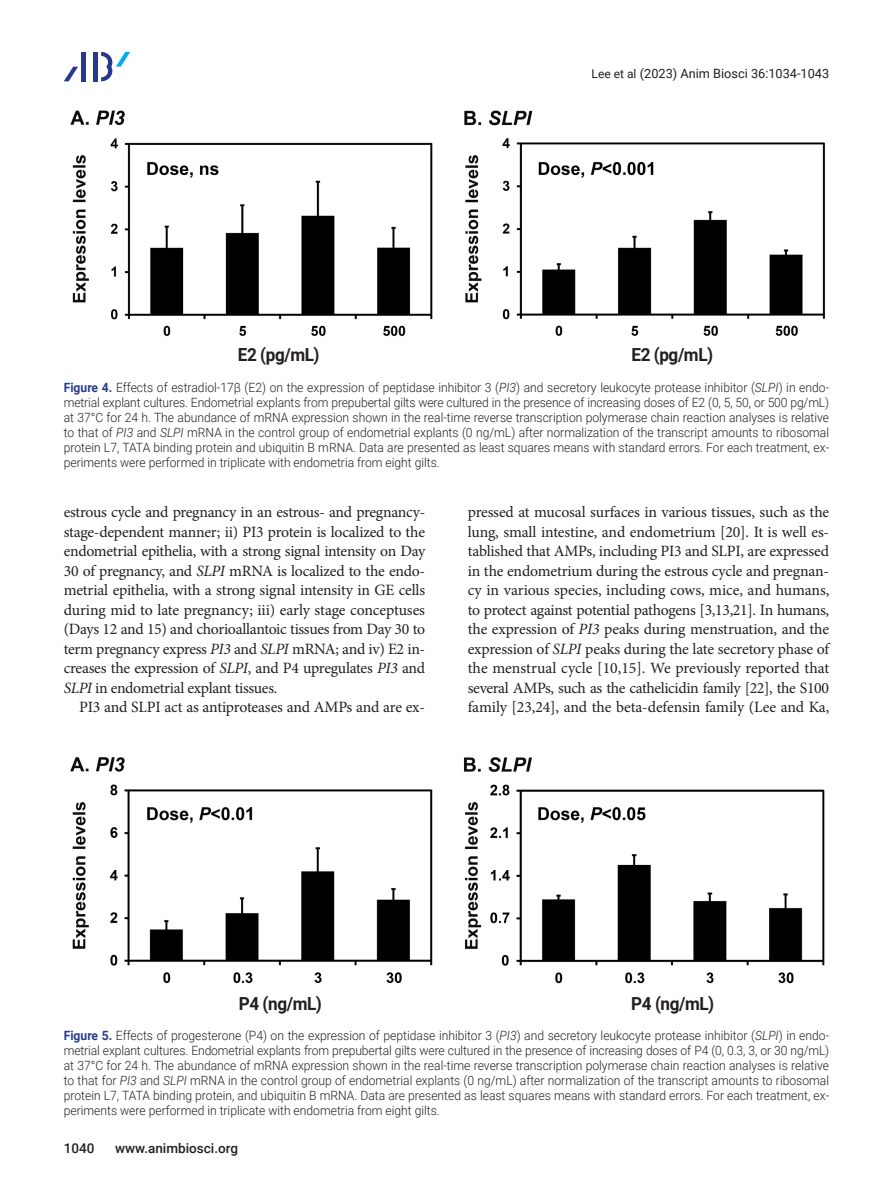
<style>
.page{position:relative;width:893px;height:1191px;background:#fff}
.page>*{position:absolute;margin:0;border:0;box-sizing:border-box;transform-origin:0 0}
.그림_지문{font:700 18px "Roboto";letter-spacing:-.025em;color:#231f20;scale:.95 1}
.본문{font:15.75px/19.5px "Minion Pro";letter-spacing:-.015em;color:#231f20;text-align:justify}
.t1{font:500 13.5px "Roboto";color:#231f20}
.표_그림__제목{font:300 12.75px/15px "Roboto";color:#231f20;text-align:justify;scale:.95 1}
.t2{font:12.75px "Roboto";color:#231f20}
.s1{font-size:12px}
.s2{font-weight:700;color:#253f8e}
.s3{font-style:italic}
</style>
<div class="page">
<div style="left:93px;top:52px;width:5px;height:29px;background:#283890"></div>
<hr style="left:82px;top:52px;width:4px;height:29px;background:#283890">
<svg style="left:64px;top:67px;width:14px;height:14px"></svg>
<svg style="left:101px;top:52px;width:29px;height:29px"></svg>
<img style="left:70px;top:110px;width:755px;height:227px">
<img style="left:70px;top:757px;width:755px;height:227px">
<p class="t2" style="left:592px;top:65px;width:239px"><span class="s1">Lee et al</span> (2023) Anim Biosci 36:1034-1043</p>
<p class="그림_지문" style="left:238px;top:342px;width:88px">E2 (pg/mL)</p>
<p class="그림_지문" style="left:631px;top:342px;width:88px">E2 (pg/mL)</p>
<p class="표_그림__제목" style="left:64px;top:379px;width:807px"><span class="s2">Figure 4.</span> Effects of estradiol-17β (E2) on the expression of peptidase inhibitor 3 (<span class="s3">PI3</span>) and secretory leukocyte protease inhibitor (<span class="s3">SLPI</span>) in endo&shy;metrial explant cultures. Endometrial explants from prepubertal gilts were cultured in the presence of increasing doses of E2 (0, 5, 50, or 500 pg/mL) at 37°C for 24 h. The abundance of mRNA expression shown in the real-time reverse transcription polymerase chain reaction analyses is relative to that of <span class="s3">PI3</span> and <span class="s3">SLPI</span> mRNA in the control group of endometrial explants (0 ng/mL) after normalization of the transcript amounts to ribosomal protein L7, TATA binding protein and ubiquitin B mRNA. Data are presented as least squares means with standard errors. For each treatment, ex&shy;periments were performed in triplicate with endometria from eight gilts.</p>
<p class="본문" style="left:64px;top:502px;width:363px">estrous cycle and pregnancy in an estrous- and pregnancy&shy;stage-dependent manner; ii) PI3 protein is localized to the endometrial epithelia, with a strong signal intensity on Day 30 of pregnancy, and <span class="s3">SLPI</span> mRNA is localized to the endo&shy;metrial epithelia, with a strong signal intensity in GE cells during mid to late pregnancy; iii) early stage conceptuses (Days 12 and 15) and chorioallantoic tissues from Day 30 to term pregnancy express <span class="s3">PI3</span> and <span class="s3">SLPI</span> mRNA; and iv) E2 in&shy;creases the expression of <span class="s3">SLPI</span>, and P4 upregulates <span class="s3">PI3</span> and <span class="s3">SLPI</span> in endometrial explant tissues.</p>
<p class="본문" style="left:79px;top:697px;width:347px">PI3 and SLPI act as antiproteases and AMPs and are ex-</p>
<p class="본문" style="left:468px;top:502px;width:363px">pressed at mucosal surfaces in various tissues, such as the lung, small intestine, and endometrium [20]. It is well es&shy;tablished that AMPs, including PI3 and SLPI, are expressed in the endometrium during the estrous cycle and pregnan&shy;cy in various species, including cows, mice, and humans, to protect against potential pathogens [3,13,21]. In humans, the expression of <span class="s3">PI3</span> peaks during menstruation, and the expression of <span class="s3">SLPI</span> peaks during the late secretory phase of the menstrual cycle [10,15]. We previously reported that several AMPs, such as the cathelicidin family [22], the S100 family [23,24], and the beta-defensin family (Lee and Ka,</p>
<p class="그림_지문" style="left:239px;top:990px;width:89px">P4 (ng/mL)</p>
<p class="그림_지문" style="left:631px;top:990px;width:89px">P4 (ng/mL)</p>
<p class="표_그림__제목" style="left:64px;top:1027px;width:807px"><span class="s2">Figure 5.</span> Effects of progesterone (P4) on the expression of peptidase inhibitor 3 (<span class="s3">PI3</span>) and secretory leukocyte protease inhibitor (<span class="s3">SLPI</span>) in endo&shy;metrial explant cultures. Endometrial explants from prepubertal gilts were cultured in the presence of increasing doses of P4 (0, 0.3, 3, or 30 ng/mL) at 37°C for 24 h. The abundance of mRNA expression shown in the real-time reverse transcription polymerase chain reaction analyses is relative to that for <span class="s3">PI3</span> and <span class="s3">SLPI</span> mRNA in the control group of endometrial explants (0 ng/mL) after normalization of the transcript amounts to ribosomal protein L7, TATA binding protein, and ubiquitin B mRNA. Data are presented as least squares means with standard errors. For each treatment, ex&shy;periments were performed in triplicate with endometria from eight gilts.</p>
<p class="t1" style="left:64px;top:1138px;width:32px">1040</p>
<p class="t1" style="left:115px;top:1138px;width:125px">www.animbiosci.org</p>
</div>
